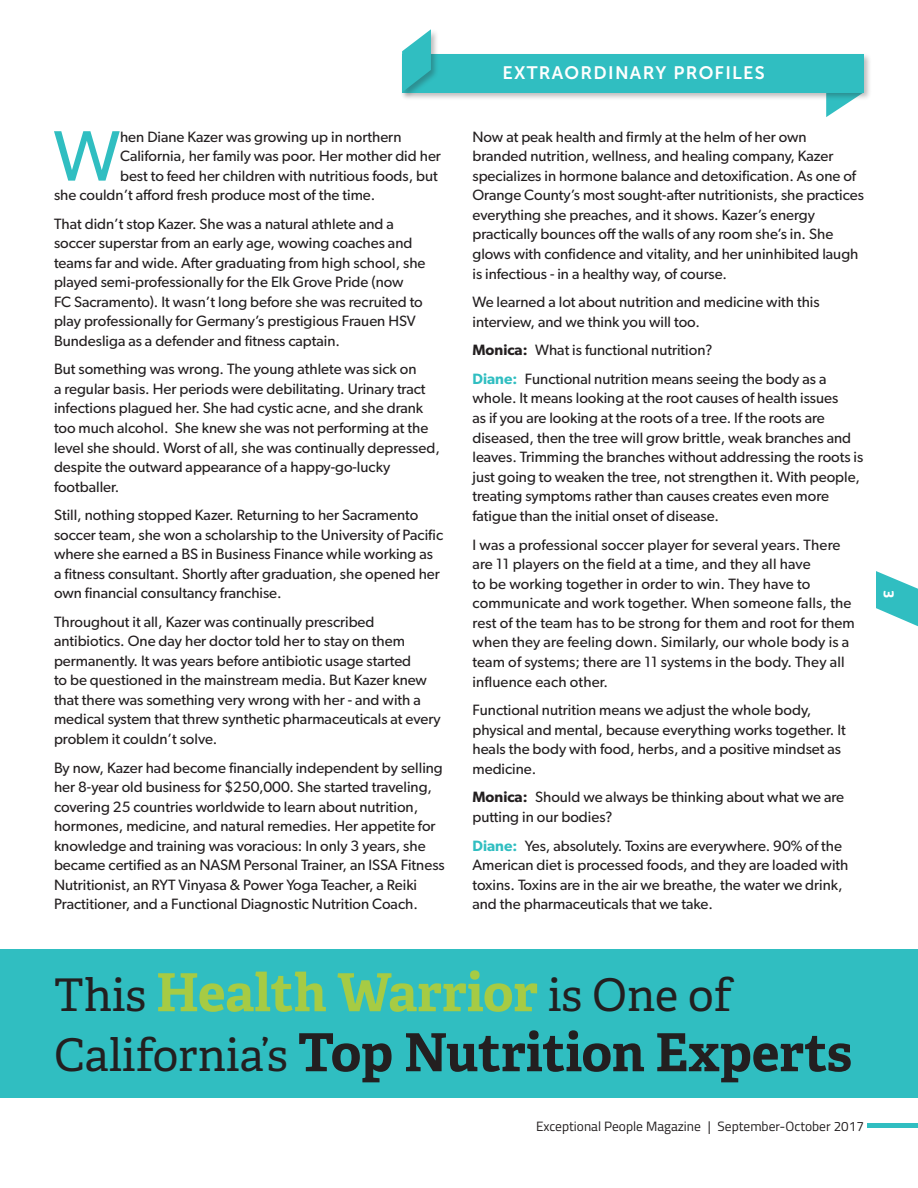
<style>
.page{position:relative;width:918px;height:1188px;background:#fff}
.page>*{position:absolute;margin:0;border:0;box-sizing:border-box;transform-origin:0 0}
.DropCap{font:71.55px "Gibson";color:#30bec1}
.Interview{font:45px/60px "Adelle PE";color:#231f20}
.t1{font:18px "Museo Sans 700";letter-spacing:.07em;color:#fff}
.Interview-2{font:15px/19.5px "Gibson";color:#231f20}
.Interview_first{font:15px/19.6px "Gibson";color:#231f20}
.DropCap-2{font:15px "Gibson";color:#231f20}
.t2{font:700 15px "Titillium Web";color:#fff}
.t3{font:13.5px "Titillium Web";color:#231f20}
.s1{font-weight:600}
.s2{font-weight:600;color:#30bec1}
.s3{font-weight:700;font-size:52.5px;color:#a6cb44}
.s4{font-weight:700;font-size:52.5px}
</style>
<div class="page">
<div style="left:0;top:950px;width:918px;height:148px;background:#30bec1"></div>
<div style="left:868px;top:1123px;width:50px;height:5px;background:#30bec1"></div>
<svg style="left:876px;top:571px;width:42px;height:55px"></svg>
<svg style="left:826px;top:100px;width:26px;height:17px"></svg>
<div style="left:400px;top:52px;width:472px;height:48px;background:#231f20;opacity:.3"></div>
<div style="left:402px;top:54px;width:461px;height:38px;background:#30bec1"></div>
<div style="left:400px;top:28px;width:39px;height:72px;background:#231f20;opacity:.3"></div>
<svg style="left:402px;top:29px;width:29px;height:63px"></svg>
<p class="DropCap" style="left:54px;top:113px;width:68px">W</p>
<p class="DropCap-2" style="left:120px;top:127px;width:283px">hen Diane Kazer was growing up in northern</p>
<p class="DropCap-2" style="left:120px;top:147px;width:322px">California, her family was poor. Her mother did her</p>
<p class="DropCap-2" style="left:120px;top:166px;width:319px">best to feed her children with nutritious foods, but</p>
<p class="DropCap-2" style="left:54px;top:186px;width:323px">she couldn’t afford fresh produce most of the time.</p>
<p class="Interview-2" style="left:54px;top:213px;width:373px">That didn’t stop Kazer. She was a natural athlete and a soccer superstar from an early age, wowing coaches and teams far and wide. After graduating from high school, she played semi-professionally for the Elk Grove Pride (now<br>FC Sacramento). It wasn’t long before she was recruited to play professionally for Germany’s prestigious Frauen HSV Bundesliga as a defender and fitness captain.</p>
<p class="Interview-2" style="left:54px;top:359px;width:387px">But something was wrong. The young athlete was sick on<br>a regular basis. Her periods were debilitating. Urinary tract infections plagued her. She had cystic acne, and she drank too much alcohol. She knew she was not performing at the level she should. Worst of all, she was continually depressed, despite the outward appearance of a happy-go-lucky footballer.</p>
<p class="Interview-2" style="left:54px;top:505px;width:391px">Still, nothing stopped Kazer. Returning to her Sacramento soccer team, she won a scholarship to the University of Pacific where she earned a BS in Business Finance while working as a fitness consultant. Shortly after graduation, she opened her own financial consultancy franchise.</p>
<p class="Interview-2" style="left:54px;top:612px;width:388px">Throughout it all, Kazer was continually prescribed antibiotics. One day her doctor told her to stay on them permanently. It was years before antibiotic usage started<br>to be questioned in the mainstream media. But Kazer knew that there was something very wrong with her - and with a medical system that threw synthetic pharmaceuticals at every problem it couldn’t solve.</p>
<p class="Interview-2" style="left:54px;top:757px;width:392px">By now, Kazer had become financially independent by selling her 8-year old business for $250,000. She started traveling, covering 25 countries worldwide to learn about nutrition, hormones, medicine, and natural remedies. Her appetite for knowledge and training was voracious: In only 3 years, she became certified as an NASM Personal Trainer, an ISSA Fitness Nutritionist, an RYT Vinyasa &amp; Power Yoga Teacher, a Reiki Practitioner, and a Functional Diagnostic Nutrition Coach.</p>
<p class="t1" style="left:502px;top:63px;width:264px">EXTRAORDINARY PROFILES</p>
<p class="Interview-2" style="left:472px;top:126px;width:393px">Now at peak health and firmly at the helm of her own branded nutrition, wellness, and healing company, Kazer specializes in hormone balance and detoxification. As one of Orange County’s most sought-after nutritionists, she practices everything she preaches, and it shows. Kazer’s energy practically bounces off the walls of any room she’s in. She glows with confidence and vitality, and her uninhibited laugh is infectious - in a healthy way, of course.</p>
<p class="Interview-2" style="left:472px;top:292px;width:349px">We learned a lot about nutrition and medicine with this interview, and we think you will too.</p>
<p class="Interview_first" style="left:472px;top:340px;width:241px"><span class="s1">Monica:</span> What is functional nutrition?</p>
<p class="Interview_first" style="left:472px;top:369px;width:392px"><span class="s2">Diane:</span> Functional nutrition means seeing the body as a whole. It means looking at the root causes of health issues<br>as if you are looking at the roots of a tree. If the roots are diseased, then the tree will grow brittle, weak branches and leaves. Trimming the branches without addressing the roots is just going to weaken the tree, not strengthen it. With people, treating symptoms rather than causes creates even more fatigue than the initial onset of disease.</p>
<p class="Interview-2" style="left:472px;top:534px;width:384px">I was a professional soccer player for several years. There are 11 players on the field at a time, and they all have<br>to be working together in order to win. They have to communicate and work together. When someone falls, the rest of the team has to be strong for them and root for them when they are feeling down. Similarly, our whole body is a team of systems; there are 11 systems in the body. They all influence each other.</p>
<p class="Interview-2" style="left:472px;top:700px;width:375px">Functional nutrition means we adjust the whole body, physical and mental, because everything works together. It heals the body with food, herbs, and a positive mindset as medicine.</p>
<p class="Interview_first" style="left:472px;top:787px;width:373px"><span class="s1">Monica:</span> Should we always be thinking about what we are putting in our bodies?</p>
<p class="Interview_first" style="left:472px;top:835px;width:377px"><span class="s2">Diane:</span> Yes, absolutely. Toxins are everywhere. 90% of the American diet is processed foods, and they are loaded with toxins. Toxins are in the air we breathe, the water we drink, and the pharmaceuticals that we take.</p>
<p class="t2" style="left:900px;top:590px;width:10px;rotate:90deg">3</p>
<p class="Interview" style="left:54px;top:963px;width:800px">This <span class="s3">Health Warrior</span> is One of<br>California’s <span class="s4">Top Nutrition Experts</span></p>
<p class="t3" style="left:536px;top:1117px;width:329px">Exceptional People Magazine | September-October 2017</p>
</div>
